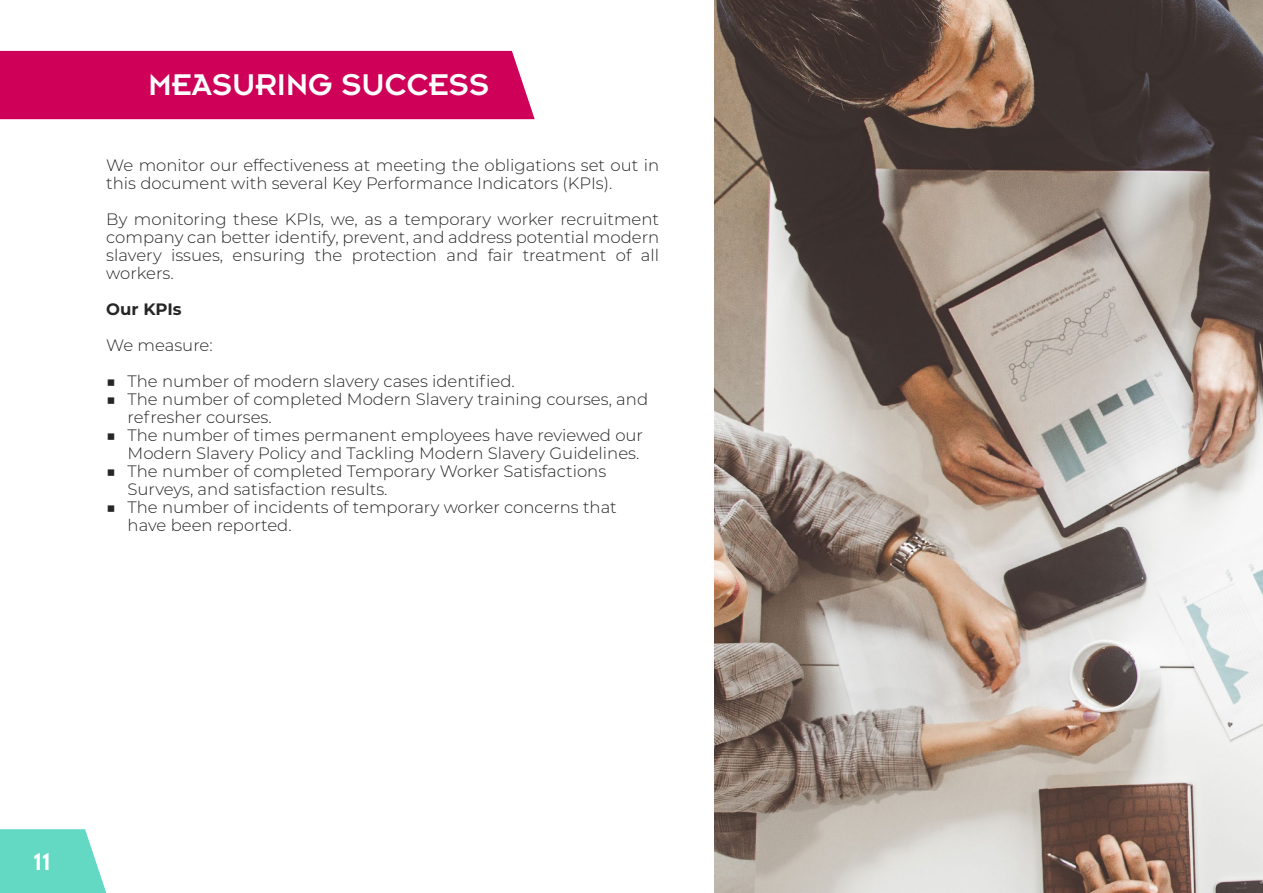
<style>
.page{position:relative;width:1263px;height:893px;background:#fff}
.page>*{position:absolute;margin:0;border:0;box-sizing:border-box;transform-origin:0 0}
.t1{font:33px "Insignia";color:#fff}
.t2{font:27px "Insignia";color:#fff}
.t3{font:300 16.5px/18px "Montserrat";color:#262626}
.t4{font:700 16.5px "Montserrat";color:#262626}
</style>
<div class="page">
<svg style="left:0;top:829px;width:106px;height:64px"></svg>
<div style="left:0;top:50px;width:535px;height:70px;background:#ce0058"></div>
<img style="left:714px;top:0;width:549px;height:893px">
<h1 class="t1" style="left:149px;top:68px;width:342px">MEASURING SUCCESS</h1>
<p class="t3" style="left:106px;top:156px;width:554px">We monitor our effectiveness at meeting the obligations set out in this document with several Key Performance Indicators (KPIs).</p>
<p class="t3" style="left:106px;top:210px;width:554px;text-align:justify">By monitoring these KPIs, we, as a temporary worker recruitment company can better identify, prevent, and address potential modern slavery issues, ensuring the protection and fair treatment of all workers.</p>
<p class="t4" style="left:106px;top:297px;width:77px">Our KPIs</p>
<p class="t3" style="left:106px;top:336px;width:108px">We measure:</p>
<p class="t3" style="left:106px;top:372px;width:410px">■ The number of modern slavery cases identified.</p>
<p class="t3" style="left:128px;top:390px;width:522px;text-indent:-21px">■ The number of completed Modern Slavery training courses, and refresher courses.</p>
<p class="t3" style="left:106px;top:426px;width:538px;text-align:right">■ The number of times permanent employees have reviewed our<br>Modern Slavery Policy and Tackling Modern Slavery Guidelines.</p>
<p class="t3" style="left:128px;top:462px;width:480px;text-indent:-21px">■ The number of completed Temporary Worker Satisfactions<br>Surveys, and satisfaction results.</p>
<p class="t3" style="left:128px;top:498px;width:491px;text-indent:-21px">■ The number of incidents of temporary worker concerns that have been reported.</p>
<h2 class="t2" style="left:34px;top:847px;width:19px">11</h2>
</div>
